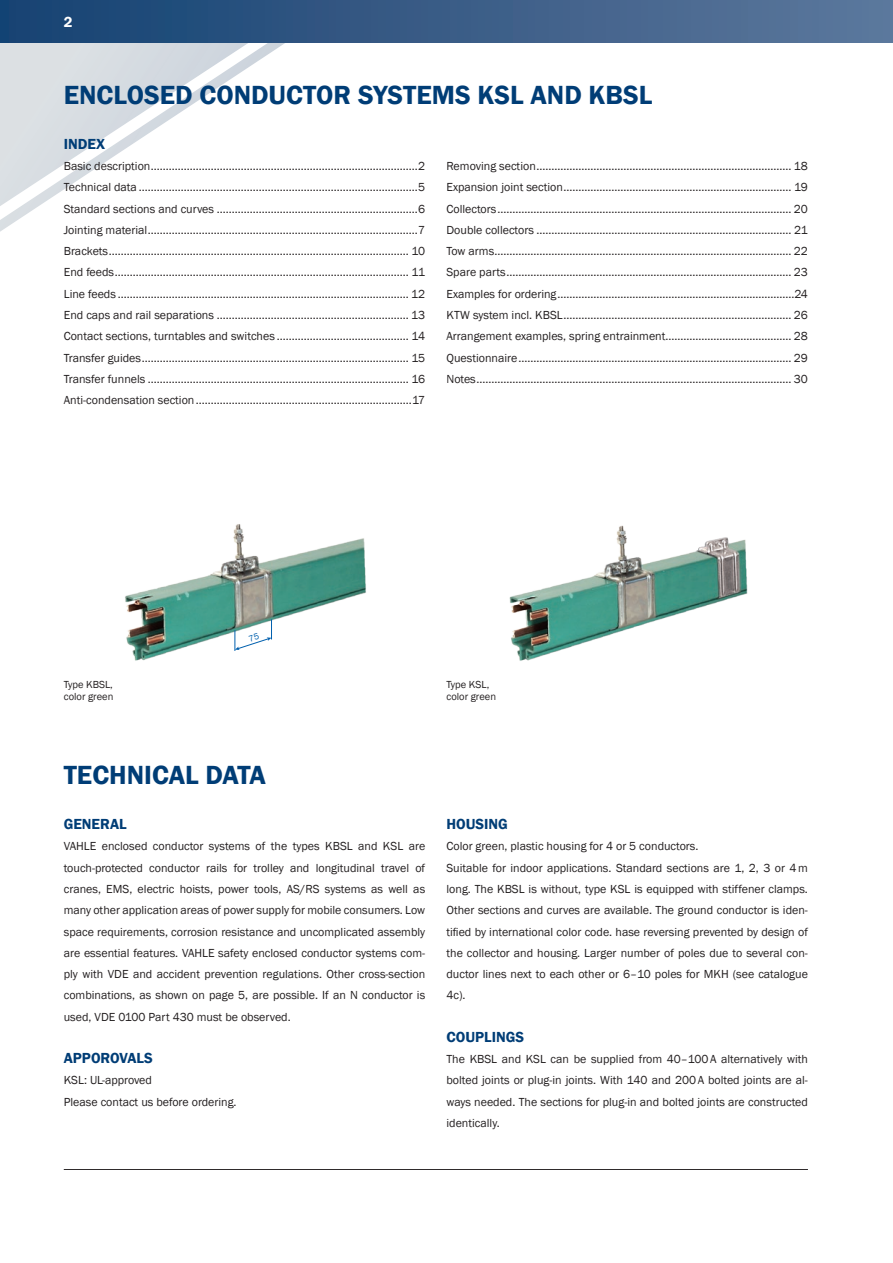
<style>
.page{position:relative;width:893px;height:1263px;background:#fff}
.page>*{position:absolute;margin:0;border:0;box-sizing:border-box;transform-origin:0 0}
.t1{font:600 27px "Franklin Gothic";color:#003d76}
.t2{font:600 15px "Franklin Gothic";color:#003d76}
.t3{font:600 15px "Franklin Gothic";color:#fff}
.t4{font:12px/21.3px "Franklin Gothic";color:#231f20;text-align:justify}
.t5{font:10.5px/12px "Franklin Gothic";color:#231f20}
</style>
<div class="page">
<svg style="left:0;top:43px;width:285px;height:172px"></svg>
<div style="left:0;top:0;width:893px;height:43px;background:linear-gradient(to right,#154272,#5d789c)"></div>
<hr style="left:64px;top:1169px;width:744px;height:1px;background:#231f20">
<img style="left:125px;top:524px;width:241px;height:137px">
<img style="left:509px;top:525px;width:239px;height:136px">
<svg style="left:235px;top:619px;width:37px;height:32px"></svg>
<p class="t3" style="left:64px;top:12px;width:10px">2</p>
<h1 class="t1" style="left:64px;top:78px;width:590px">ENCLOSED CONDUCTOR SYSTEMS KSL AND KBSL</h1>
<p class="t2" style="left:64px;top:135px;width:43px">INDEX</p>
<p class="t4" style="left:64px;top:156px;width:363px">Basic description.........................................................................................2<br>Technical data .............................................................................................5<br>Standard sections and curves ...................................................................6<br>Jointing material..........................................................................................7<br>Brackets.................................................................................................... 10<br>End feeds.................................................................................................. 11<br>Line feeds ................................................................................................. 12<br>End caps and rail separations ................................................................ 13<br>Contact sections, turntables and switches ............................................ 14<br>Transfer guides......................................................................................... 15<br>Transfer funnels ....................................................................................... 16<br>Anti-condensation section........................................................................17</p>
<p class="t4" style="left:446px;top:156px;width:363px">Removing section..................................................................................... 18<br>Expansion joint section............................................................................ 19<br>Collectors.................................................................................................. 20<br>Double collectors ..................................................................................... 21<br>Tow arms................................................................................................... 22<br>Spare parts............................................................................................... 23<br>Examples for ordering...............................................................................24<br>KTW system incl. KBSL............................................................................ 26<br>Arrangement examples, spring entrainment.......................................... 28<br>Questionnaire........................................................................................... 29<br>Notes......................................................................................................... 30</p>
<p class="t5" style="left:64px;top:678px;width:51px">Type KBSL, color green</p>
<p class="t5" style="left:446px;top:678px;width:51px">Type KSL, color green</p>
<h1 class="t1" style="left:64px;top:759px;width:204px">TECHNICAL DATA</h1>
<p class="t2" style="left:64px;top:815px;width:64px">GENERAL</p>
<p class="t4" style="left:64px;top:836px;width:363px">VAHLE enclosed conductor systems of the types KBSL and KSL are touch-protected conductor rails for trolley and longitudinal travel of cranes, EMS, electric hoists, power tools, AS/RS systems as well as many other application areas of power supply for mobile consumers. Low space requirements, corrosion resistance and uncomplicated assembly are essential features. VAHLE safety enclosed conductor systems com&shy;ply with VDE and accident prevention regulations. Other cross-section combinations, as shown on page 5, are possible. If an N conductor is used, VDE 0100 Part 430 must be observed.</p>
<p class="t2" style="left:64px;top:1049px;width:91px">APPOROVALS</p>
<p class="t4" style="left:64px;top:1070px;width:174px">KSL: UL-approved<br>Please contact us before ordering.</p>
<p class="t2" style="left:446px;top:815px;width:63px">HOUSING</p>
<p class="t4" style="left:446px;top:836px;width:363px;text-align:left">Color green, plastic housing for 4 or 5 conductors.<br>Suitable for indoor applications. Standard sections are 1, 2, 3 or 4m long. The KBSL is without, type KSL is equipped with stiffener clamps.<br>Other sections and curves are available. The ground conductor is iden&shy;tified by international color code. hase reversing prevented by design of the collector and housing. Larger number of poles due to several con&shy;ductor lines next to each other or 6–10 poles for MKH (see catalogue 4c).</p>
<p class="t2" style="left:446px;top:1027px;width:79px">COUPLINGS</p>
<p class="t4" style="left:446px;top:1049px;width:363px">The KBSL and KSL can be supplied from 40–100A alternatively with bolted joints or plug-in joints. With 140 and 200A bolted joints are al&shy;ways needed. The sections for plug-in and bolted joints are constructed identically.</p>
</div>
